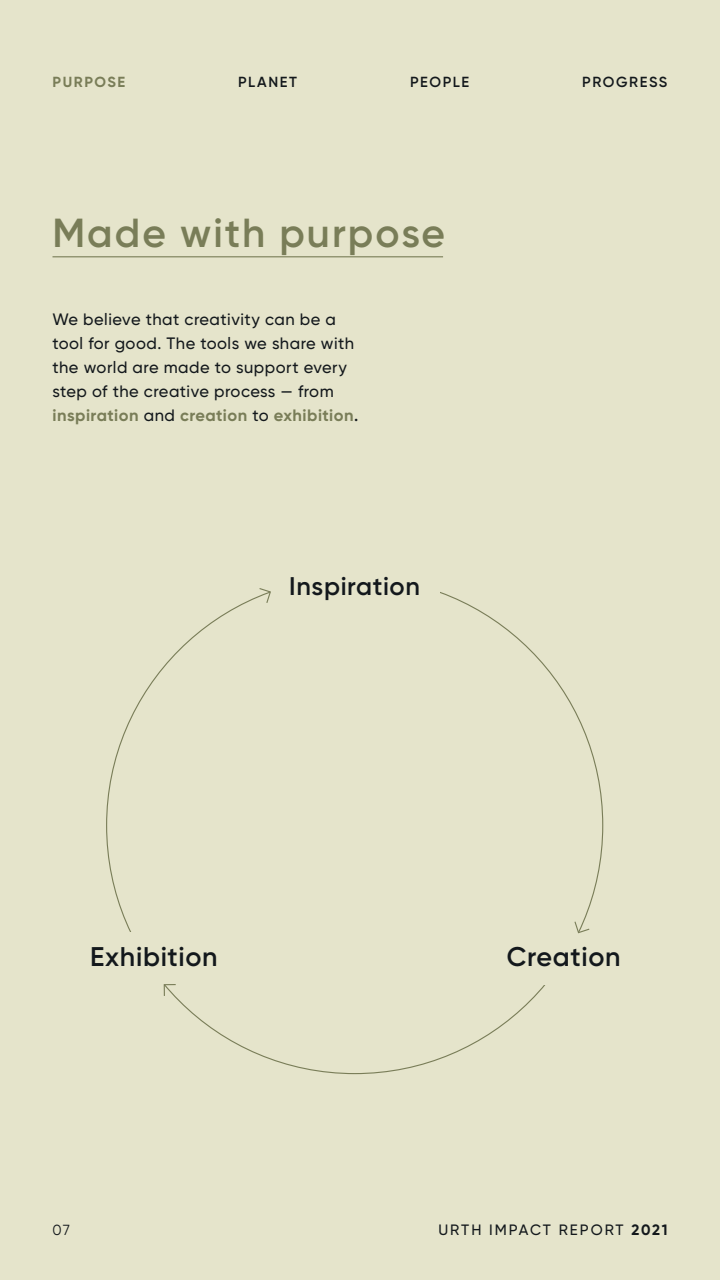
<style>
.page{position:relative;width:720px;height:1280px;background:#e5e4cb}
.page>*{position:absolute;margin:0;border:0;box-sizing:border-box;transform-origin:0 0}
.t1{font:600 40.5px "Gilroy";letter-spacing:.05em;color:#797d58}
.t2{font:600 27px "Gilroy";letter-spacing:.025em;color:#13181c}
.t3{font:600 25.5px "Gilroy";letter-spacing:.025em;color:#13181c}
.t4{font:600 22.58px "Gilroy";letter-spacing:.06em;color:#231f20}
.t5{font:500 16.5px/24px "Gilroy";letter-spacing:.03em;color:#13181c}
.t6{font:500 15px "Gilroy";letter-spacing:.135em;color:#13181c}
.t7{font:600 14.62px "Gilroy";letter-spacing:.11em;color:#13181c}
.t8{font:700 14.62px "Gilroy";letter-spacing:.105em;color:#797d58}
.t9{font:14.62px "Gilroy";color:#13181c}
.s1{font-weight:700;color:#797d58}
.s2{font-weight:600}
.s3{font-weight:700}
</style>
<div class="page">
<hr style="left:52px;top:256px;width:391px;height:1px;background:#797d58">
<svg style="left:574px;top:920px;width:16px;height:12px"></svg>
<svg style="left:163px;top:984px;width:13px;height:13px"></svg>
<svg style="left:258px;top:588px;width:13px;height:15px"></svg>
<p class="t8" style="left:53px;top:72px;width:74px">PURPOSE</p>
<p class="t7" style="left:238px;top:73px;width:61px">PLANET</p>
<p class="t7" style="left:410px;top:73px;width:61px">PEOPLE</p>
<p class="t7" style="left:582px;top:73px;width:87px">PROGRESS</p>
<h1 class="t1" style="left:52px;top:208px;width:394px">Made with purpose</h1>
<p class="t5" style="left:52px;top:307px;width:307px">We believe that creativity can be a tool for good. The tools we share with the world are made to support every step of the creative process — from <span class="s1">inspiration</span> and <span class="s1">creation</span> to <span class="s1">exhibition</span><span class="s2">.</span></p>
<h3 class="t3" style="left:289px;top:570px;width:132px">Inspiration</h3>
<h3 class="t4" style="left:282px;top:573px;width:146px">INSPIRATION</h3>
<h2 class="t2" style="left:90px;top:939px;width:129px">Exhibition</h2>
<h2 class="t2" style="left:507px;top:939px;width:115px">Creation</h2>
<h3 class="t4" style="left:85px;top:944px;width:130px">EXHIBITION</h3>
<h3 class="t4" style="left:505px;top:944px;width:118px">CREATION</h3>
<p class="t9" style="left:52px;top:1221px;width:19px">07</p>
<p class="t6" style="left:438px;top:1220px;width:231px">URTH IMPACT REPORT <span class="s3">2021</span></p>
</div>
